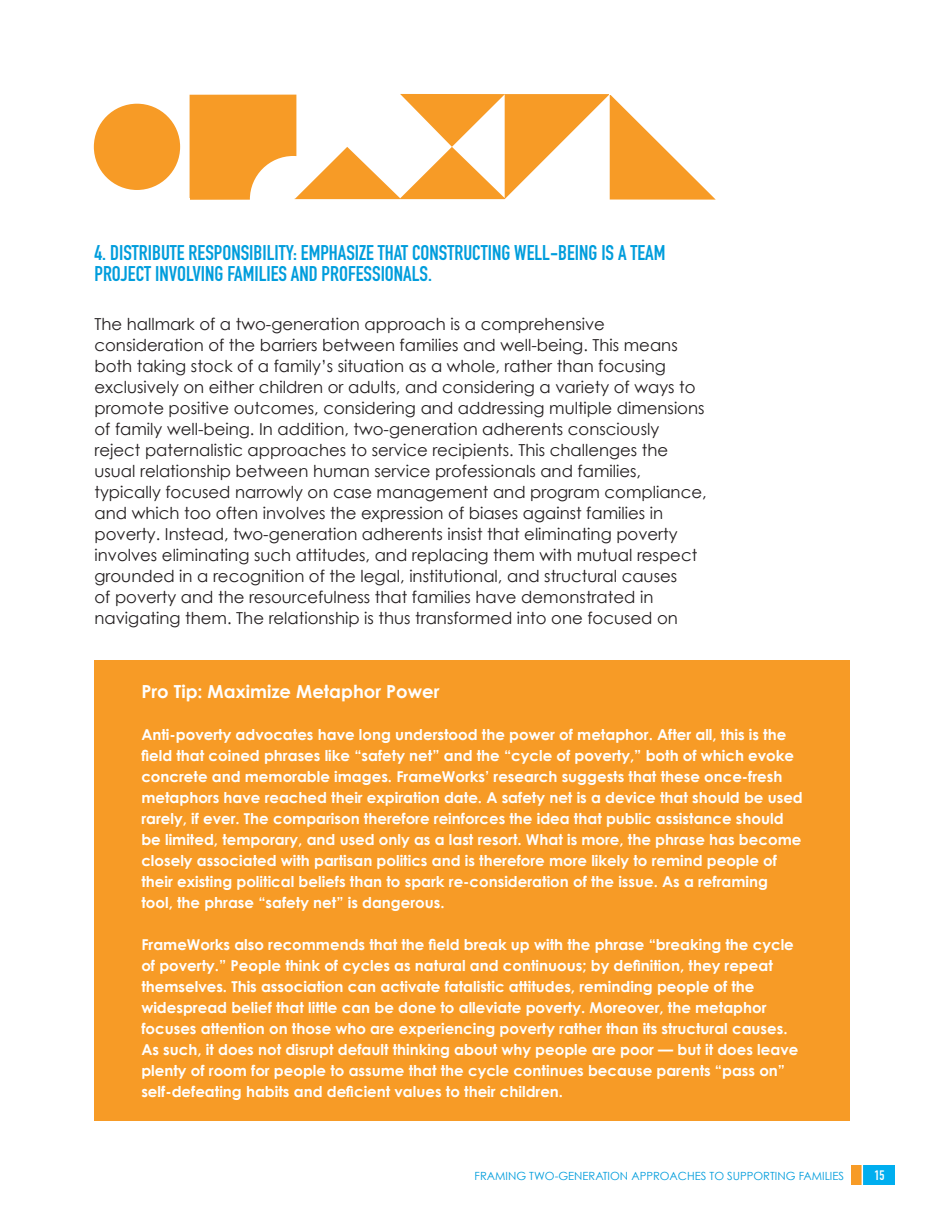
<style>
.page{position:relative;width:945px;height:1215px;background:#fff}
.page>*{position:absolute;margin:0;border:0;box-sizing:border-box;transform-origin:0 0}
.subhead_-_14_14_oran{font:21px/21px "DIN Engschrift";color:#009ddc}
.text_box_-_9_11_blac{font:700 18px "Century Gothic";color:#fff}
.body_copy_-_9_12_bla{font:16.5px/21px "Century Gothic";color:#231f20}
.text_box_-_9_11_blac-2{font:700 15px/21px "Century Gothic";color:#fff}
.t1{font:13.5px "DIN Engschrift";color:#fff}
.t2{font:11.25px "Century Gothic";color:#009ddc}
</style>
<div class="page">
<div style="left:851px;top:1165px;width:21px;height:20px;background:#f79b26"></div>
<div style="left:862px;top:1165px;width:33px;height:20px;background:#00aeef"></div>
<svg style="left:862px;top:1165px;width:1px;height:20px"></svg>
<svg style="left:295px;top:94px;width:315px;height:105px"></svg>
<svg style="left:353px;top:94px;width:47px;height:44px"></svg>
<svg style="left:610px;top:95px;width:106px;height:105px"></svg>
<svg style="left:93px;top:95px;width:203px;height:105px;fill:#f79b26"></svg>
<div style="left:94px;top:104px;width:86px;height:86px;background:#f79b26;border-radius:50%"></div>
<div style="left:609px;top:0;width:139px;height:95px;background:#fff"></div>
<div style="left:0;top:199px;width:189px;height:111px;background:#fff"></div>
<div style="left:94px;top:660px;width:756px;height:460px;background:#f79b26"></div>
<p class="subhead_-_14_14_oran" style="left:94px;top:242px;width:573px">4. DISTRIBUTE RESPONSIBILITY: EMPHASIZE THAT CONSTRUCTING WELL-BEING IS A TEAM<br>PROJECT INVOLVING FAMILIES AND PROFESSIONALS.</p>
<p class="body_copy_-_9_12_bla" style="left:94px;top:313px;width:614px">The hallmark of a two-generation approach is a comprehensive consideration of the barriers between families and well-being. This means both taking stock of a family’s situation as a whole, rather than focusing exclusively on either children or adults, and considering a variety of ways to promote positive outcomes, considering and addressing multiple dimensions of family well-being. In addition, two-generation adherents consciously reject paternalistic approaches to service recipients. This challenges the usual relationship between human service professionals and families, typically focused narrowly on case management and program compliance, and which too often involves the expression of biases against families in poverty. Instead, two-generation adherents insist that eliminating poverty involves eliminating such attitudes, and replacing them with mutual respect grounded in a recognition of the legal, institutional, and structural causes<br>of poverty and the resourcefulness that families have demonstrated in navigating them. The relationship is thus transformed into one focused on</p>
<p class="text_box_-_9_11_blac" style="left:141px;top:680px;width:300px">Pro Tip: Maximize Metaphor Power</p>
<p class="text_box_-_9_11_blac-2" style="left:141px;top:723px;width:663px">Anti-poverty advocates have long understood the power of metaphor. After all, this is the field that coined phrases like “safety net” and the “cycle of poverty,” both of which evoke concrete and memorable images. FrameWorks’ research suggests that these once-fresh metaphors have reached their expiration date. A safety net is a device that should be used rarely, if ever. The comparison therefore reinforces the idea that public assistance should be limited, temporary, and used only as a last resort. What is more, the phrase has become closely associated with partisan politics and is therefore more likely to remind people of their existing political beliefs than to spark re-consideration of the issue. As a reframing tool, the phrase “safety net” is dangerous.</p>
<p class="text_box_-_9_11_blac-2" style="left:141px;top:933px;width:658px">FrameWorks also recommends that the field break up with the phrase “breaking the cycle of poverty.” People think of cycles as natural and continuous; by definition, they repeat themselves. This association can activate fatalistic attitudes, reminding people of the widespread belief that little can be done to alleviate poverty. Moreover, the metaphor focuses attention on those who are experiencing poverty rather than its structural causes.<br>As such, it does not disrupt default thinking about why people are poor — but it does leave plenty of room for people to assume that the cycle continues because parents “pass on” self-defeating habits and deficient values to their children.</p>
<p class="t2" style="left:475px;top:1169px;width:371px">FRAMING TWO-GENERATION APPROACHES TO SUPPORTING FAMILIES</p>
<p class="t1" style="left:874px;top:1168px;width:12px">15</p>
</div>
